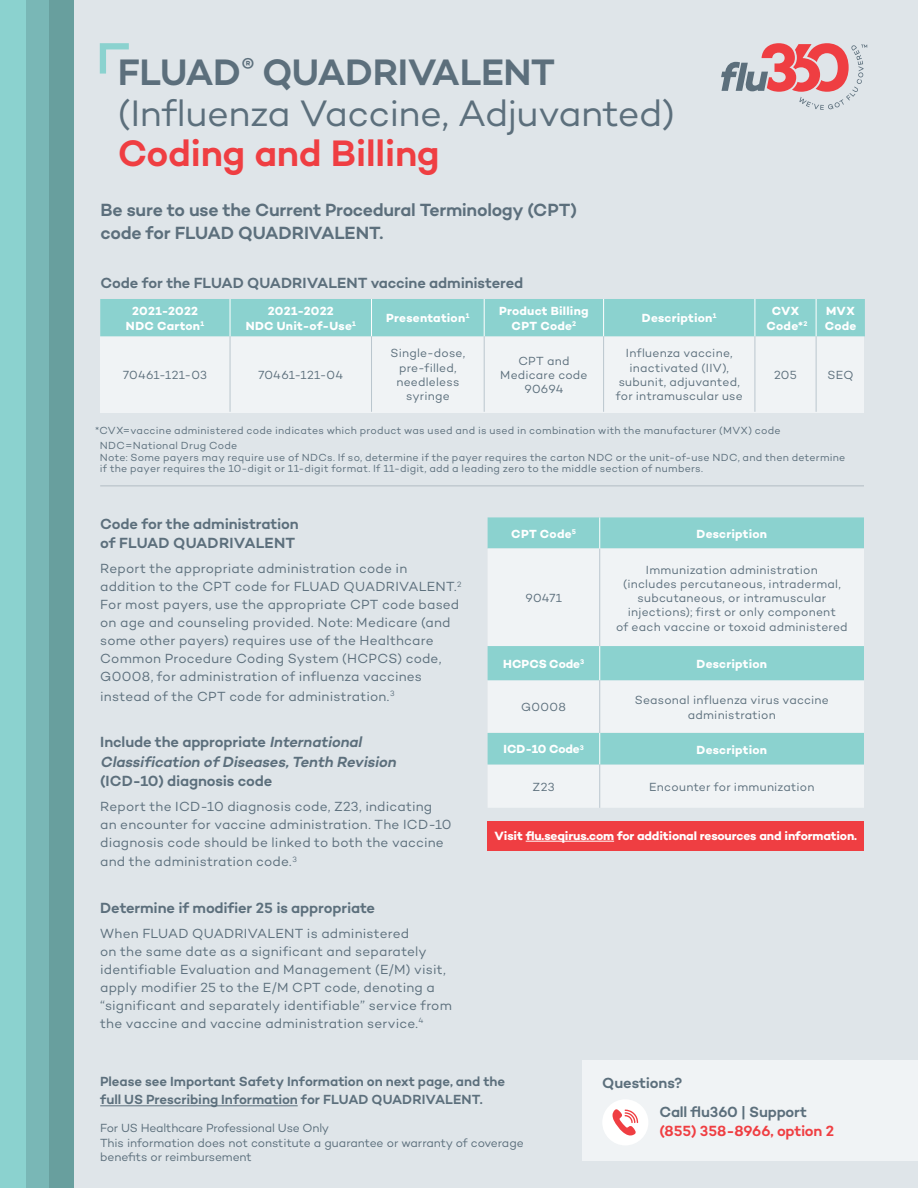
<style>
.page{position:relative;width:918px;height:1188px;background:#dfe5e9}
.page>*{position:absolute;margin:0;border:0;box-sizing:border-box;transform-origin:0 0}
.t1{font:37.5px/40.5px "Campton";letter-spacing:-.015em;color:#5c6f7c}
.t2{font:600 37.5px "Campton";letter-spacing:-.01em;color:#ef3e42}
.t3{font:600 18px/22.5px "Campton";letter-spacing:-.02em;color:#5c6f7c}
.t4{font:600 15px/19.5px "Campton";letter-spacing:-.01em;color:#5c6f7c}
.t5{font:italic 600 15px/19.5px "Campton";color:#5c6f7c}
.t6{font:600 15px "Campton";letter-spacing:-.015em;color:#ef3e42}
.t7{font:13.5px/18px "Campton";letter-spacing:.015em;color:#5c6f7c}
.t8{font:600 13.5px/18px "Campton";letter-spacing:-.005em;color:#5c6f7c}
.t9{font:700 12.15px "Campton";letter-spacing:-.01em;color:#fff}
.t10{font:12px/14.2px "Campton";letter-spacing:.02em;color:#5c6f7c;text-align:center}
.t11{font:700 12px/14.2px "Campton";letter-spacing:.02em;color:#fff;text-align:center}
.t12{font:12px/14.4px "Campton";letter-spacing:-.01em;color:#5c6f7c}
.t13{font:700 12px "Campton";letter-spacing:-.005em;color:#fff}
.t14{font:10.5px/11.6px "Campton";letter-spacing:.025em;color:#5c6f7c}
.s1{font-weight:600}
.s2{font-style:normal}
</style>
<div class="page">
<div style="left:48px;top:0;width:25px;height:1188px;background:#689f9e"></div>
<div style="left:23px;top:0;width:26px;height:1188px;background:#79b7b6"></div>
<div style="left:0;top:0;width:26px;height:1188px;background:#8bd2cf"></div>
<svg style="left:721px;top:43px;width:146px;height:67px"></svg>
<hr style="left:100px;top:1105px;width:198px;height:1px;background:#5c6f7c">
<hr style="left:100px;top:486px;width:764px;height:1px;background:#5c6f7c">
<svg style="left:99px;top:43px;width:30px;height:31px"></svg>
<div style="left:100px;top:299px;width:764px;height:113px;background:#f0f3f5"></div>
<div style="left:100px;top:299px;width:765px;height:37px;background:#8bd2cf"></div>
<hr style="left:230px;top:299px;width:1px;height:37px;background:#fff">
<hr style="left:371px;top:299px;width:1px;height:37px;background:#fff">
<hr style="left:484px;top:299px;width:1px;height:37px;background:#fff">
<hr style="left:603px;top:299px;width:1px;height:37px;background:#fff">
<hr style="left:755px;top:299px;width:1px;height:37px;background:#fff">
<hr style="left:816px;top:299px;width:1px;height:37px;background:#fff">
<hr style="left:230px;top:336px;width:1px;height:76px;background:#bac6ce">
<hr style="left:371px;top:336px;width:1px;height:76px;background:#bac6ce">
<hr style="left:484px;top:336px;width:1px;height:76px;background:#bac6ce">
<hr style="left:603px;top:336px;width:1px;height:76px;background:#bac6ce">
<hr style="left:755px;top:336px;width:1px;height:76px;background:#bac6ce">
<hr style="left:816px;top:336px;width:1px;height:76px;background:#bac6ce">
<div style="left:488px;top:517px;width:376px;height:31px;background:#8bd2cf"></div>
<div style="left:488px;top:548px;width:376px;height:260px;background:#f0f3f5"></div>
<svg style="left:488px;top:646px;width:376px;height:118px;background:#b8e0df"></svg>
<hr style="left:599px;top:646px;width:1px;height:34px;background:#fff">
<hr style="left:599px;top:733px;width:1px;height:31px;background:#fff">
<hr style="left:599px;top:548px;width:1px;height:98px;background:#bac6ce">
<hr style="left:599px;top:680px;width:1px;height:53px;background:#bac6ce">
<hr style="left:599px;top:764px;width:1px;height:44px;background:#bac6ce">
<hr style="left:599px;top:517px;width:1px;height:31px;background:#fff">
<div style="left:582px;top:1060px;width:336px;height:101px;background:#f0f3f5"></div>
<div style="left:602px;top:1099px;width:46px;height:46px;background:#fff;border-radius:50%"></div>
<svg style="left:613px;top:1109px;width:25px;height:27px"></svg>
<div style="left:488px;top:821px;width:376px;height:29px;background:#ef3e42"></div>
<hr style="left:526px;top:841px;width:88px;height:1px;background:#fff">
<h1 class="t1" style="left:118px;top:52px;width:559px"><span class="s1">FLUAD</span><sup>®</sup> <span class="s1">QUADRIVALENT </span>(Influenza Vaccine, Adjuvanted)</h1>
<h1 class="t2" style="left:118px;top:130px;width:323px">Coding and Billing</h1>
<h2 class="t3" style="left:101px;top:198px;width:478px">Be sure to use the Current Procedural Terminology (CPT) code for FLUAD QUADRIVALENT.</h2>
<p class="t4" style="left:101px;top:273px;width:424px">Code for the FLUAD QUADRIVALENT vaccine administered</p>
<p class="t11" style="left:126px;top:304px;width:80px">2021-2022<br>NDC Carton<sup>1</sup></p>
<p class="t11" style="left:246px;top:304px;width:112px">2021-2022<br>NDC Unit-of-Use<sup>1</sup></p>
<p class="t11" style="left:386px;top:311px;width:85px">Presentation<sup>1</sup></p>
<p class="t11" style="left:499px;top:304px;width:91px">Product Billing<br>CPT Code<sup>2</sup></p>
<p class="t11" style="left:642px;top:311px;width:76px">Description<sup>1</sup></p>
<p class="t11" style="left:767px;top:304px;width:43px">CVX<br>Code*<sup>2</sup></p>
<p class="t11" style="left:825px;top:304px;width:33px;text-align:left">MVX<br>Code</p>
<p class="t10" style="left:123px;top:367px;width:86px">70461-121-03</p>
<p class="t10" style="left:258px;top:367px;width:86px">70461-121-04</p>
<p class="t10" style="left:391px;top:346px;width:76px">Single-dose, pre-filled, needleless syringe</p>
<p class="t10" style="left:500px;top:353px;width:89px">CPT and<br>Medicare code<br>90694</p>
<p class="t10" style="left:616px;top:346px;width:129px">Influenza vaccine, inactivated (IIV), subunit, adjuvanted, for intramuscular use</p>
<p class="t10" style="left:774px;top:367px;width:24px">205</p>
<p class="t10" style="left:828px;top:367px;width:27px">SEQ</p>
<p class="t14" style="left:95px;top:424px;width:687px">*CVX=vaccine administered code indicates which product was used and is used in combination with the manufacturer (MVX) code</p>
<p class="t14" style="left:100px;top:440px;width:747px">NDC=National Drug Code<br>Note: Some payers may require use of NDCs. If so, determine if the payer requires the carton NDC or the unit-of-use NDC, and then determine if the payer requires the 10-digit or 11-digit format. If 11-digit, add a leading zero to the middle section of numbers.</p>
<p class="t4" style="left:100px;top:514px;width:200px">Code for the administration of FLUAD QUADRIVALENT</p>
<p class="t7" style="left:100px;top:559px;width:363px">Report the appropriate administration code in addition to the CPT code for FLUAD QUADRIVALENT.<sup>2<br></sup>For most payers, use the appropriate CPT code based on age and counseling provided. Note: Medicare (and some other payers) requires use of the Healthcare Common Procedure Coding System (HCPCS) code, G0008, for administration of influenza vaccines</p>
<p class="t7" style="left:100px;top:687px;width:296px">instead of the CPT code for administration.<sup>3</sup></p>
<p class="t5" style="left:100px;top:732px;width:301px"><span class="s2">Include the appropriate</span> International<br>Classification ofDiseases,Tenth Revision</p>
<p class="t4" style="left:100px;top:771px;width:174px">(ICD-10) diagnosis code</p>
<p class="t7" style="left:100px;top:797px;width:353px">Report the ICD-10 diagnosis code, Z23, indicating an encounter for vaccine administration. The ICD-10 diagnosis code should be linked to both the vaccine</p>
<p class="t7" style="left:100px;top:853px;width:198px">and the administration code.<sup>3</sup></p>
<p class="t4" style="left:100px;top:898px;width:276px">Determine if modifier 25 is appropriate</p>
<p class="t7" style="left:100px;top:924px;width:353px">When FLUAD QUADRIVALENT is administered<br>on the same date as a significant and separately identifiable Evaluation and Management (E/M) visit, apply modifier 25 to the E/M CPT code, denoting a “significant and separately identifiable” service from the vaccine and vaccine administration service.<sup>4</sup></p>
<p class="t11" style="left:511px;top:526px;width:66px">CPT Code<sup>5</sup></p>
<p class="t11" style="left:697px;top:526px;width:72px">Description</p>
<p class="t10" style="left:525px;top:591px;width:38px">90471</p>
<p class="t10" style="left:616px;top:562px;width:233px">Immunization administration<br>(includes percutaneous, intradermal, subcutaneous, or intramuscular injections); first or only component<br>of each vaccine or toxoid administered</p>
<p class="t13" style="left:503px;top:656px;width:82px">HCPCS Code<sup>3</sup></p>
<p class="t11" style="left:697px;top:657px;width:72px">Description</p>
<p class="t10" style="left:521px;top:700px;width:46px">G0008</p>
<p class="t10" style="left:635px;top:693px;width:196px">Seasonal influenza virus vaccine administration</p>
<p class="t13" style="left:503px;top:742px;width:82px">ICD-10 Code<sup>3</sup></p>
<p class="t11" style="left:697px;top:742px;width:72px">Description</p>
<p class="t10" style="left:533px;top:779px;width:23px">Z23</p>
<p class="t10" style="left:649px;top:779px;width:167px">Encounter for immunization</p>
<p class="t9" style="left:494px;top:828px;width:364px">Visit flu.seqirus.com for additional resources and information.</p>
<p class="t8" style="left:100px;top:1073px;width:406px">Please see Important Safety Information on next page, and the full US Prescribing Information for FLUAD QUADRIVALENT.</p>
<p class="t12" style="left:100px;top:1121px;width:425px">For US Healthcare Professional Use Only<br>This information does not constitute a guarantee or warranty of coverage benefits or reimbursement</p>
<p class="t4" style="left:602px;top:1073px;width:81px">Questions?</p>
<p class="t4" style="left:659px;top:1102px;width:149px">Call flu360 | Support</p>
<p class="t6" style="left:659px;top:1122px;width:176px">(855) 358-8966, option 2</p>
</div>
